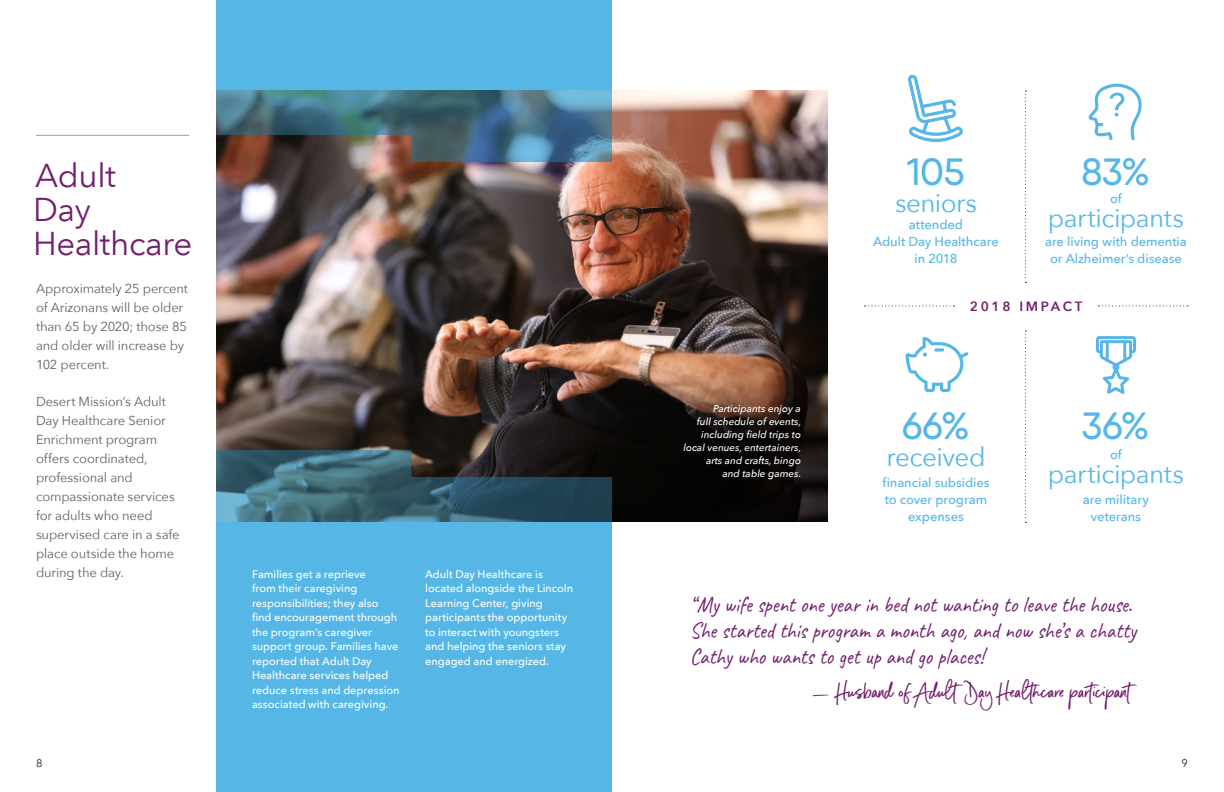
<style>
.page{position:relative;width:1224px;height:792px;background:#fff}
.page>*{position:absolute;margin:0;border:0;box-sizing:border-box;transform-origin:0 0}
.t1{font:500 38px "Qanelas Soft";letter-spacing:-.01em;color:#56b7e7}
.t2{font:35px "Backlash Script";letter-spacing:.01em;color:#72206d}
.t3{font:33px/34px "Avenir Next LT Pro";letter-spacing:-.01em;color:#72206d}
.t4{font:26px "Avenir Next";letter-spacing:-.02em;color:#56b7e7}
.t5{font:23px/26px "Caveat";color:#72206d;scale:.9 1}
.t6{font:600 13.4px "Avenir Next LT Pro";letter-spacing:.2em;color:#72206d}
.t7{font:13px/19px "Avenir Next";letter-spacing:-.01em;color:#5e6367}
.t8{font:500 13px/17px "Avenir Next";letter-spacing:-.01em;color:#56b7e7;text-align:center}
.t9{font:500 11px/14.5px "Avenir Next";letter-spacing:-.005em;color:#fff}
.t10{font:11px "Avenir Next";color:#231f20}
.t11{font:italic 500 10px/13px "Avenir Next";color:#fff;text-align:right}
</style>
<div class="page">
<div style="left:216px;top:0;width:396px;height:792px;background:#56b7e7"></div>
<svg style="left:1025px;top:90px;width:1px;height:193px"></svg>
<svg style="left:1025px;top:330px;width:1px;height:193px"></svg>
<svg style="left:1098px;top:305px;width:90px;height:1px"></svg>
<svg style="left:865px;top:305px;width:89px;height:2px"></svg>
<img style="left:216px;top:90px;width:612px;height:432px">
<hr style="left:36px;top:135px;width:153px;height:1px;background:#56b7e7">
<svg style="left:216px;top:450px;width:396px;height:72px;background:#33535f"></svg>
<svg style="left:216px;top:90px;width:396px;height:72px;background:#4d6b79"></svg>
<svg style="left:1088px;top:84px;width:54px;height:56px"></svg>
<svg style="left:908px;top:74px;width:55px;height:68px"></svg>
<svg style="left:905px;top:337px;width:64px;height:55px"></svg>
<svg style="left:1096px;top:336px;width:40px;height:58px"></svg>
<hr style="left:1106px;top:340px;width:3px;height:22px;background:#59b5e8">
<hr style="left:1123px;top:340px;width:3px;height:22px;background:#59b5e8">
<h3 class="t3" style="left:33px;top:158px;width:161px">Adult<br>Day<br>Healthcare</h3>
<p class="t7" style="left:36px;top:278px;width:154px">Approximately 25 percent of Arizonans will be older than 65 by 2020; those 85 and older will increase by<br>102 percent.</p>
<p class="t7" style="left:36px;top:391px;width:145px">Desert Mission’s Adult<br>Day Healthcare Senior<br>Enrichment program offers coordinated, professional and compassionate services for adults who need supervised care in a safe place outside the home during the day.</p>
<p class="t9" style="left:252px;top:567px;width:149px">Families get a reprieve<br>from their caregiving responsibilities; they also find encouragement through the program’s caregiver support group. Families have reported that Adult Day<br>Healthcare services helped reduce stress and depression associated with caregiving.</p>
<p class="t9" style="left:425px;top:567px;width:149px">Adult Day Healthcare is located alongside the Lincoln<br>Learning Center, giving participants the opportunity to interact with youngsters and helping the seniors stay engaged and energized.</p>
<h1 class="t1" style="left:907px;top:148px;width:59px">105</h1>
<h3 class="t4" style="left:895px;top:181px;width:83px">seniors</h3>
<p class="t8" style="left:873px;top:215px;width:127px">attended<br>Adult Day Healthcare in 2018</p>
<h1 class="t1" style="left:1082px;top:148px;width:70px">83%</h1>
<p class="t8" style="left:1110px;top:189px;width:13px">of</p>
<h3 class="t4" style="left:1048px;top:196px;width:138px">participants</h3>
<p class="t8" style="left:1045px;top:232px;width:143px">are living with dementia or Alzheimer’s disease</p>
<p class="t6" style="left:970px;top:298px;width:114px">2018 IMPACT</p>
<p class="t11" style="left:683px;top:401px;width:119px">Participants enjoy a<br>full schedule of events, including field trips to local venues, entertainers, arts and crafts, bingo<br>and table games.</p>
<h1 class="t1" style="left:1082px;top:402px;width:69px">36%</h1>
<h1 class="t1" style="left:902px;top:402px;width:69px">66%</h1>
<h3 class="t4" style="left:886px;top:435px;width:101px">received</h3>
<p class="t8" style="left:882px;top:474px;width:109px">financial subsidies to cover program expenses</p>
<p class="t8" style="left:1110px;top:445px;width:13px">of</p>
<h3 class="t4" style="left:1048px;top:452px;width:138px">participants</h3>
<p class="t8" style="left:1083px;top:491px;width:68px">are military veterans</p>
<h3 class="t5" style="left:690px;top:591px;width:498px">“My wife spent one year in bed not wanting to leave the house.<br>She started this program a month ago, and now she’s a chatty<br>Cathy who wants to get up and go places!</h3>
<h2 class="t2" style="left:810px;top:674px;width:322px"><sub>—</sub>Husband of Adult Day Healthcare participant</h2>
<p class="t10" style="left:36px;top:754px;width:8px">8</p>
<p class="t10" style="left:1182px;top:754px;width:8px">9</p>
</div>
